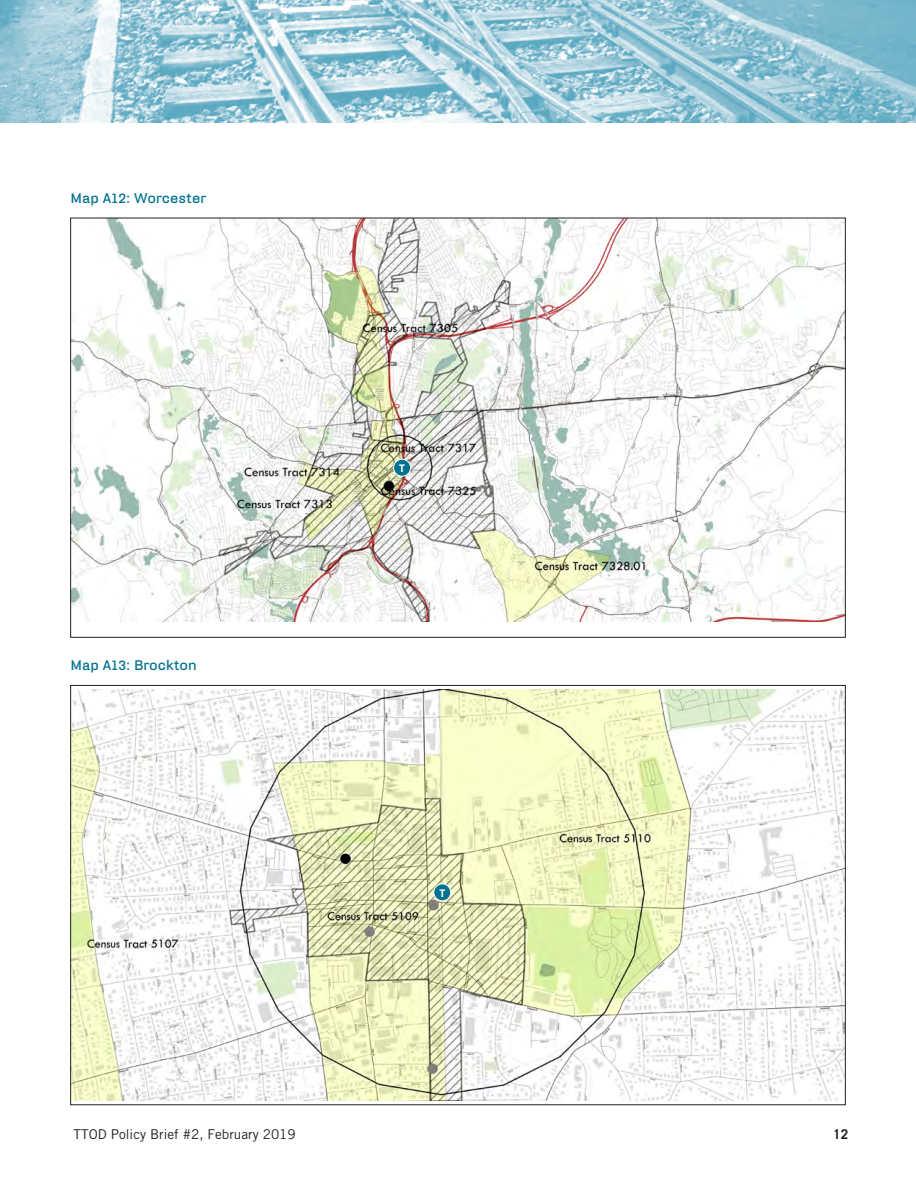
<style>
.page{position:relative;width:916px;height:1190px;background:#fff}
.page>*{position:absolute;margin:0;border:0;box-sizing:border-box;transform-origin:0 0}
.subhead{font:700 13.5px "Hydra Text";color:#00718e}
.body{font:13.5px "Trade Gothic";color:#231f20}
.body-2{font:700 13.5px "Trade Gothic";color:#231f20}
.box_head{font:900 10.5px "Hydra Text";color:#fff}
</style>
<div class="page">
<img style="left:72px;top:220px;width:771px;height:401px">
<img style="left:72px;top:689px;width:771px;height:411px">
<img style="left:0;top:0;width:915px;height:122px">
<div style="left:393px;top:459px;width:17px;height:17px;background:#00718e;border-radius:50%"></div>
<div style="left:393px;top:459px;width:18px;height:17px;border:1px solid #fff;border-radius:50%"></div>
<div style="left:433px;top:883px;width:17px;height:17px;background:#00718e;border-radius:50%"></div>
<div style="left:433px;top:883px;width:18px;height:18px;border:1px solid #fff;border-radius:50%"></div>
<p class="subhead" style="left:71px;top:189px;width:137px">Map A12: Worcester</p>
<p class="subhead" style="left:71px;top:656px;width:128px">Map A13: Brockton</p>
<p class="box_head" style="left:399px;top:461px;width:7px">T</p>
<p class="box_head" style="left:439px;top:886px;width:7px">T</p>
<p class="body" style="left:74px;top:1125px;width:223px">TTOD Policy Brief #2, February 2019</p>
<p class="body-2" style="left:833px;top:1125px;width:17px">12</p>
</div>
